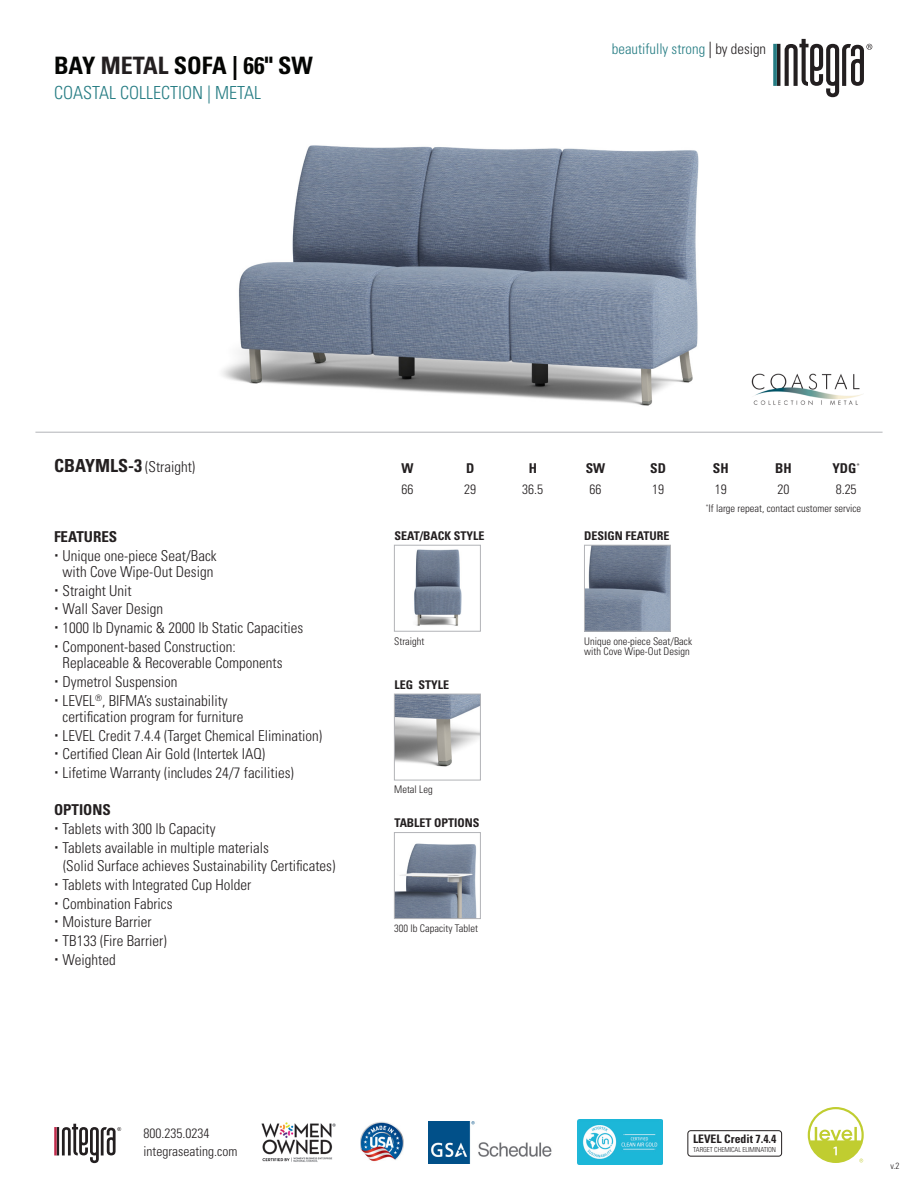
<style>
.page{position:relative;width:918px;height:1188px;background:#fff}
.page>*{position:absolute;margin:0;border:0;box-sizing:border-box;transform-origin:0 0}
.t1{font:700 condensed 24px "Univers LT Std";color:#040503}
.t2{font:300 condensed 18px "Univers LT Std";color:#257c83}
.t3{font:300 condensed 15px/16.5px "Univers LT Std";color:#231f20}
.t4{font:700 condensed 15px "Univers LT Std";color:#231f20}
.t5{font:300 condensed 14.7px "Univers LT Std";color:#257c83}
.t6{font:300 condensed 13.5px/18px "Univers LT Std";color:#231f20}
.t7{font:700 condensed 13.5px "Univers LT Std";color:#231f20}
.t8{font:700 condensed 12px "Univers LT Std";color:#231f20}
.t9{font:700 condensed 11.7px "Univers LT Std";color:#231f20}
.t10{font:300 condensed 10.5px "Univers LT Std";color:#231f20}
.t11{font:300 condensed 9px "Univers LT Std";color:#231f20}
.t12{font:300 condensed 6.9px "Univers LT Std";letter-spacing:-.01em;color:#231f20}
.s1{color:#231f20}
.s2{font-size:16.35px;color:#231f20}
.s3{font-weight:700;font-size:18px}
</style>
<div class="page">
<img style="left:751px;top:373px;width:112px;height:32px">
<svg style="left:54px;top:1124px;width:67px;height:39px"></svg>
<img style="left:360px;top:1121px;width:43px;height:41px">
<img style="left:261px;top:1122px;width:74px;height:40px">
<img style="left:577px;top:1120px;width:86px;height:44px">
<hr style="left:35px;top:432px;width:848px;height:1px;background:#b2b3b7">
<svg style="left:773px;top:39px;width:99px;height:58px"></svg>
<img style="left:428px;top:1121px;width:124px;height:42px">
<svg style="left:808px;top:1107px;width:56px;height:56px"></svg>
<div style="left:688px;top:1130px;width:94px;height:27px;border:1px solid #231f20;border-radius:3px"></div>
<img style="left:222px;top:145px;width:477px;height:261px">
<img style="left:396px;top:696px;width:83px;height:71px">
<div style="left:394px;top:694px;width:87px;height:86px;border:1px solid #b2b3b7"></div>
<img style="left:396px;top:843px;width:81px;height:74px">
<div style="left:394px;top:832px;width:87px;height:87px;border:1px solid #b2b3b7"></div>
<img style="left:414px;top:549px;width:48px;height:77px">
<div style="left:394px;top:545px;width:87px;height:86px;border:1px solid #b2b3b7"></div>
<img style="left:586px;top:547px;width:83px;height:82px">
<div style="left:584px;top:545px;width:87px;height:86px;border:1px solid #b2b3b7"></div>
<p class="t1" style="left:54px;top:50px;width:260px">BAY <span class="s1">METAL</span> SOFA | 66" SW</p>
<p class="t2" style="left:54px;top:82px;width:209px">COASTAL COLLECTION | METAL</p>
<p class="t5" style="left:612px;top:40px;width:156px">beautifully strong <span class="s2">|</span> <span class="s1">by design</span></p>
<p class="t3" style="left:54px;top:459px;width:143px"><span class="s3">CBAYMLS-3</span> (Straight)</p>
<p class="t7" style="left:401px;top:460px;width:14px">W</p>
<p class="t7" style="left:466px;top:460px;width:10px">D</p>
<p class="t7" style="left:529px;top:460px;width:10px">H</p>
<p class="t7" style="left:586px;top:460px;width:21px">SW</p>
<p class="t7" style="left:650px;top:460px;width:17px">SD</p>
<p class="t7" style="left:713px;top:460px;width:17px">SH</p>
<p class="t7" style="left:775px;top:460px;width:18px">BH</p>
<p class="t7" style="left:832px;top:460px;width:29px">YDG<sup>*</sup></p>
<p class="t6" style="left:401px;top:480px;width:13px">66</p>
<p class="t6" style="left:464px;top:480px;width:13px">29</p>
<p class="t6" style="left:522px;top:480px;width:22px">36.5</p>
<p class="t6" style="left:589px;top:480px;width:13px">66</p>
<p class="t6" style="left:652px;top:480px;width:13px">19</p>
<p class="t6" style="left:715px;top:480px;width:13px">19</p>
<p class="t6" style="left:778px;top:480px;width:13px">20</p>
<p class="t6" style="left:836px;top:480px;width:22px">8.25</p>
<p class="t10" style="left:706px;top:502px;width:157px"><sup>*</sup>If large repeat, contact customer service</p>
<p class="t4" style="left:54px;top:527px;width:65px">FEATURES</p>
<p class="t3" style="left:63px;top:547px;width:156px">Unique one-piece Seat/Back with Cove Wipe-Out Design</p>
<p class="t3" style="left:63px;top:582px;width:71px">Straight Unit</p>
<p class="t3" style="left:63px;top:601px;width:102px">Wall Saver Design</p>
<p class="t3" style="left:63px;top:620px;width:242px">1000 lb Dynamic &amp; 2000 lb Static Capacities</p>
<p class="t3" style="left:63px;top:638px;width:221px">Component-based Construction:<br>Replaceable &amp; Recoverable Components</p>
<p class="t3" style="left:63px;top:673px;width:116px">Dymetrol Suspension</p>
<p class="t3" style="left:63px;top:692px;width:182px">LEVEL<sup>®</sup>, BIFMA’s sustainability certification program for furniture</p>
<p class="t3" style="left:63px;top:727px;width:261px">LEVEL Credit 7.4.4 (Target Chemical Elimination)</p>
<p class="t3" style="left:63px;top:746px;width:204px">Certified Clean Air Gold (Intertek IAQ)</p>
<p class="t3" style="left:63px;top:765px;width:233px">Lifetime Warranty (includes 24/7 facilities)</p>
<p class="t4" style="left:54px;top:801px;width:58px">OPTIONS</p>
<p class="t3" style="left:63px;top:821px;width:154px">Tablets with 300 lb Capacity</p>
<p class="t3" style="left:63px;top:839px;width:208px">Tablets available in multiple materials</p>
<p class="t3" style="left:63px;top:858px;width:274px">(Solid Surface achieves Sustainability Certificates)</p>
<p class="t3" style="left:63px;top:877px;width:190px">Tablets with Integrated Cup Holder</p>
<p class="t3" style="left:63px;top:895px;width:111px">Combination Fabrics</p>
<p class="t3" style="left:63px;top:914px;width:91px">Moisture Barrier</p>
<p class="t3" style="left:63px;top:933px;width:106px">TB133 (Fire Barrier)</p>
<p class="t3" style="left:63px;top:951px;width:55px">Weighted</p>
<p class="t8" style="left:394px;top:528px;width:91px">SEAT/BACK STYLE</p>
<p class="t8" style="left:584px;top:528px;width:87px">DESIGN FEATURE</p>
<p class="t10" style="left:394px;top:635px;width:32px">Straight</p>
<p class="t10" style="left:584px;top:635px;width:109px">Unique one-piece Seat/Back</p>
<p class="t10" style="left:584px;top:645px;width:107px">with Cove Wipe-Out Design</p>
<p class="t8" style="left:394px;top:677px;width:56px">LEG STYLE</p>
<p class="t10" style="left:394px;top:783px;width:40px">Metal Leg</p>
<p class="t8" style="left:394px;top:815px;width:87px">TABLET OPTIONS</p>
<p class="t10" style="left:394px;top:922px;width:85px">300 lb Capacity Tablet</p>
<p class="t6" style="left:144px;top:1124px;width:95px">800.235.0234 integraseating.com</p>
<p class="t9" style="left:693px;top:1132px;width:85px">LEVEL Credit 7.4.4</p>
<p class="t12" style="left:693px;top:1145px;width:84px">TARGET CHEMICAL ELIMINATION</p>
<p class="t11" style="left:890px;top:1160px;width:11px">v.2</p>
</div>
